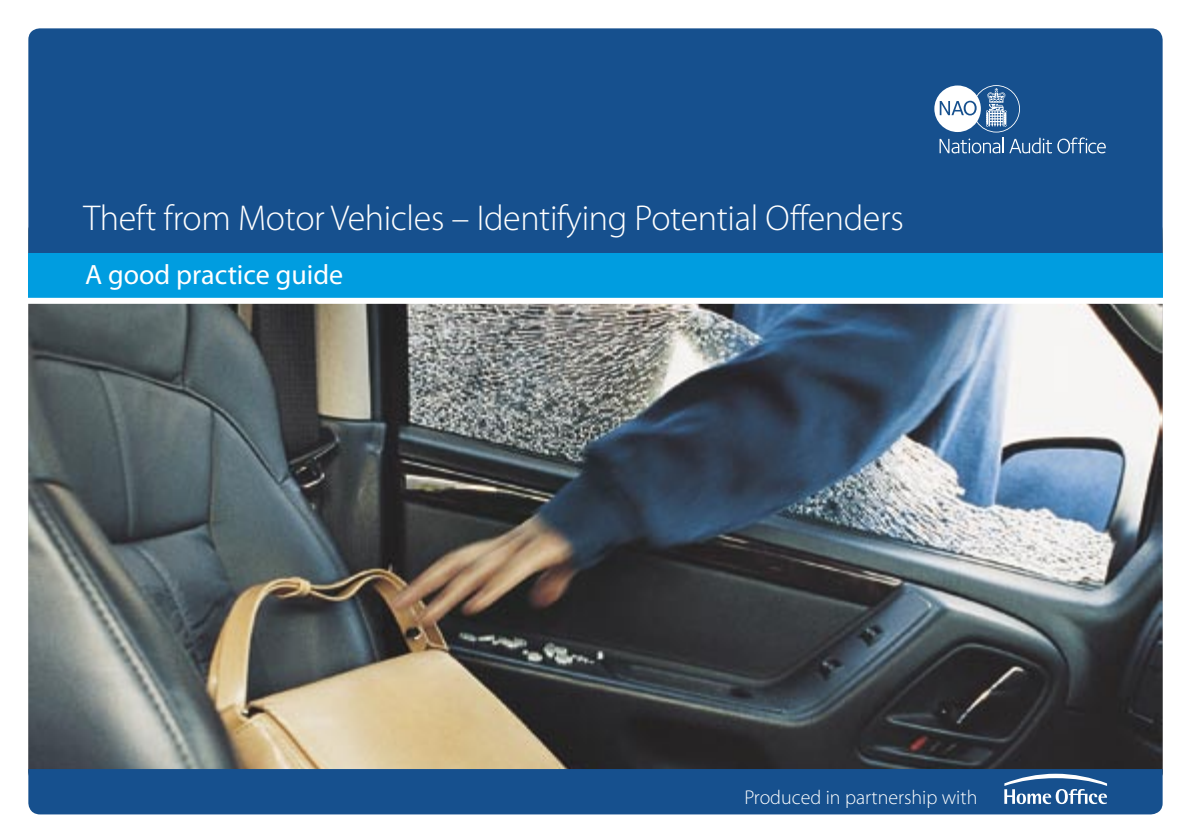
<style>
.page{position:relative;width:1191px;height:840px;background:#fff}
.page>*{position:absolute;margin:0;border:0;box-sizing:border-box;transform-origin:0 0}
.Main_heading_part_ti{font:300 36px "Myriad Pro";letter-spacing:-.01em;color:#fff}
.Head_2{font:28px "Myriad Pro";color:#fff}
.body_text{font:300 20px "Myriad Pro";color:#fff}
</style>
<div class="page">
<img style="left:28px;top:219px;width:1134px;height:563px;border-radius:11px">
<div style="left:28px;top:28px;width:1134px;height:254px;background:#16508e;border-radius:11px"></div>
<svg style="left:934px;top:85px;width:171px;height:68px"></svg>
<div style="left:28px;top:253px;width:1134px;height:45px;background:#009de0"></div>
<div style="left:0;top:297px;width:1191px;height:6px;background:#fff"></div>
<div style="left:28px;top:768px;width:1134px;height:46px;background:#16508e"></div>
<svg style="left:1004px;top:773px;width:103px;height:30px"></svg>
<p class="Main_heading_part_ti" style="left:84px;top:196px;width:821px">Theft from Motor Vehicles – Identifying Potential Offenders</p>
<p class="Head_2" style="left:85px;top:257px;width:260px">A good practice guide</p>
<p class="body_text" style="left:744px;top:784px;width:234px">Produced in partnership with</p>
</div>
